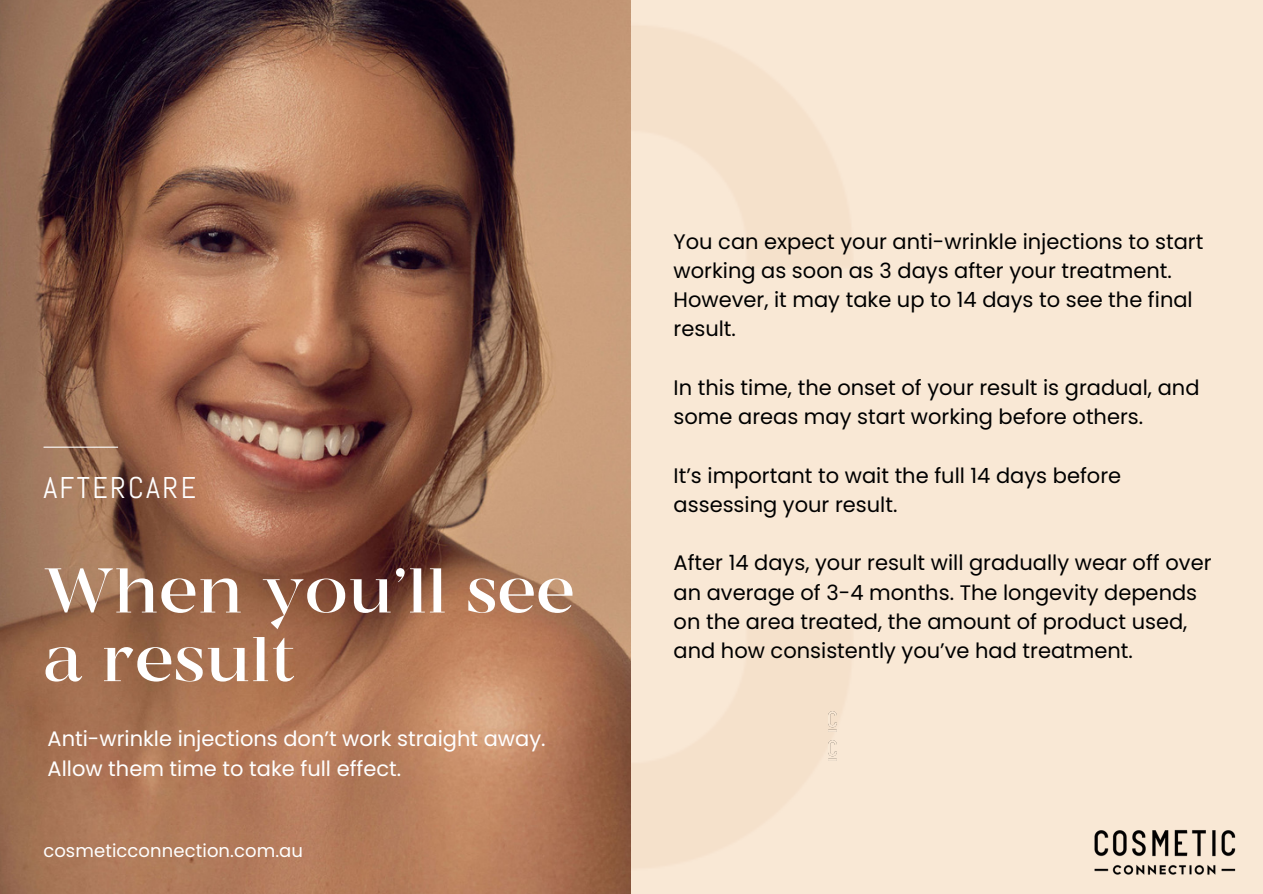
<style>
.page{position:relative;width:1263px;height:894px;background:#fff}
.page>*{position:absolute;margin:0;border:0;box-sizing:border-box;transform-origin:0 0}
.t1{font:300 63px/68.6px "MADE Coachella";color:#fff}
.t2{font:30px "Abel";letter-spacing:.08em;color:#fff}
.t3{font:21px/29.2px "Poppins";color:#000}
.t4{font:21px/29.2px "Poppins";color:#fff}
.t5{font:18px "Poppins";letter-spacing:.005em;color:#fff}
</style>
<div class="page">
<div style="left:0;top:0;width:1263px;height:893px;background:#f9e8d5"></div>
<img style="left:0;top:0;width:631px;height:893px">
<img style="left:1094px;top:829px;width:142px;height:46px">
<img style="left:828px;top:711px;width:9px;height:21px">
<img style="left:828px;top:740px;width:9px;height:21px">
<hr style="left:44px;top:446px;width:74px;height:1px;background:#fff">
<p class="t2" style="left:43px;top:468px;width:154px">AFTERCARE</p>
<p class="t1" style="left:43px;top:558px;width:533px">When you’ll see a result</p>
<p class="t4" style="left:48px;top:724px;width:499px">Anti-wrinkle injections don’t work straight away.<br>Allow them time to take full effect.</p>
<p class="t5" style="left:43px;top:838px;width:261px">cosmeticconnection.com.au</p>
<p class="t3" style="left:674px;top:226px;width:531px">You can expect your anti-wrinkle injections to start working as soon as 3 days after your treatment.<br>However, it may take up to 14 days to see the final result.</p>
<p class="t3" style="left:674px;top:373px;width:527px">In this time, the onset of your result is gradual, and some areas may start working before others.</p>
<p class="t3" style="left:674px;top:460px;width:449px">It’s important to wait the full 14 days before assessing your result.</p>
<p class="t3" style="left:674px;top:548px;width:539px">After 14 days, your result will gradually wear off over an average of 3-4 months. The longevity depends on the area treated, the amount of product used, and how consistently you’ve had treatment.</p>
</div>
